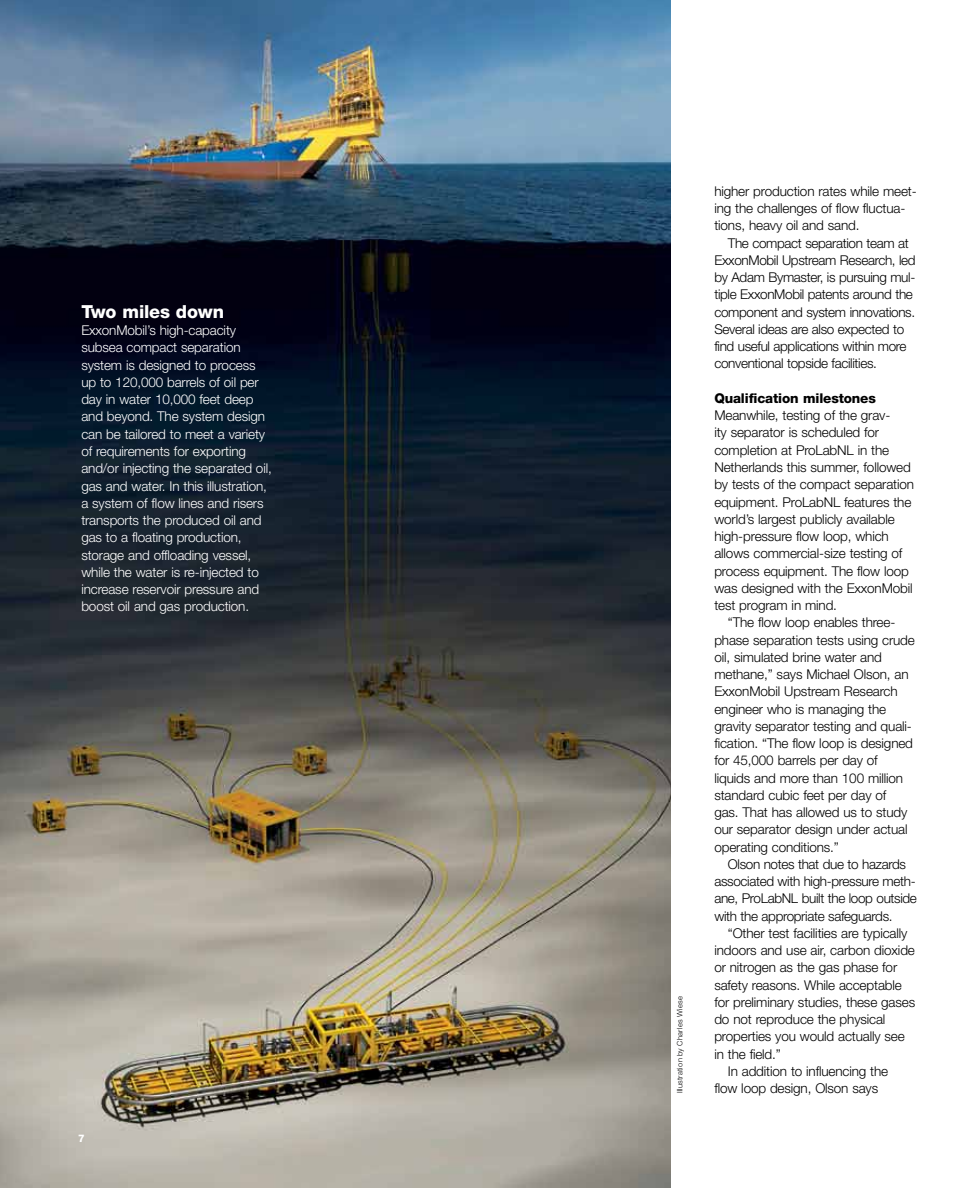
<style>
.page{position:relative;width:972px;height:1188px;background:#fff}
.page>*{position:absolute;margin:0;border:0;box-sizing:border-box;transform-origin:0 0}
.t1{font:800 18px "Helvetica Neue";letter-spacing:-.01em;color:#fff}
.t2{font:300 13.5px/17.2px "Helvetica Neue";letter-spacing:-.01em;color:#000}
.t3{font:300 13.5px/17.2px "Helvetica Neue";letter-spacing:-.01em;color:#fff}
.t4{font:800 13.5px "Helvetica Neue";letter-spacing:-.01em;color:#000}
.t5{font:800 10.5px "Helvetica Neue";color:#fff}
.t6{font:300 7.5px "Helvetica Neue";letter-spacing:.035em;color:#000}
</style>
<div class="page">
<img style="left:0;top:0;width:671px;height:1188px">
<h1 class="t1" style="left:81px;top:301px;width:144px">Two miles down</h1>
<p class="t3" style="left:81px;top:321px;width:192px">ExxonMobil’s high-capacity subsea compact separation system is designed to process up to 120,000 barrels of oil per day in water 10,000 feet deep and beyond. The system design can be tailored to meet a variety of requirements for exporting and/or injecting the separated oil, gas and water. In this illustration, a system of flow lines and risers transports the produced oil and gas to a floating production, storage and offloading vessel, while the water is re-injected to increase reservoir pressure and boost oil and gas production.</p>
<p class="t5" style="left:78px;top:1132px;width:8px">7</p>
<p class="t6" style="left:675px;top:1093px;width:98px;rotate:-90deg">Illustration by Charles Wiese</p>
<p class="t2" style="left:714px;top:182px;width:204px">higher production rates while meet&shy;ing the challenges of flow fluctua&shy;tions, heavy oil and sand.</p>
<p class="t2" style="left:714px;top:234px;width:203px;text-indent:14px">The compact separation team at ExxonMobil Upstream Research, led by Adam Bymaster, is pursuing mul&shy;tiple ExxonMobil patents around the component and system innovations.<br>Several ideas are also expected to find useful applications within more conventional topside facilities.</p>
<p class="t4" style="left:714px;top:390px;width:163px">Qualification milestones</p>
<p class="t2" style="left:714px;top:407px;width:201px">Meanwhile, testing of the grav-<br>ity separator is scheduled for completion at ProLabNL in the<br>Netherlands this summer, followed by tests of the compact separation equipment. ProLabNL features the world’s largest publicly available high-pressure flow loop, which allows commercial-size testing of process equipment. The flow loop was designed with the ExxonMobil test program in mind.</p>
<p class="t2" style="left:714px;top:614px;width:202px;text-indent:14px">“The flow loop enables three&shy;phase separation tests using crude oil, simulated brine water and methane,” says Michael Olson, an<br>ExxonMobil Upstream Research engineer who is managing the gravity separator testing and quali&shy;fication. “The flow loop is designed for 45,000 barrels per day of liquids and more than 100 million standard cubic feet per day of<br>gas. That has allowed us to study our separator design under actual operating conditions.”</p>
<p class="t2" style="left:714px;top:855px;width:204px;text-indent:14px">Olson notes that due to hazards associated with high-pressure meth&shy;ane, ProLabNL built the loop outside with the appropriate safeguards.</p>
<p class="t2" style="left:728px;top:924px;width:181px">“Other test facilities are typically</p>
<p class="t2" style="left:714px;top:941px;width:202px">indoors and use air, carbon dioxide</p>
<p class="t2" style="left:714px;top:959px;width:184px">or nitrogen as the gas phase for</p>
<p class="t2" style="left:714px;top:976px;width:189px">safety reasons. While acceptable</p>
<p class="t2" style="left:714px;top:993px;width:202px">for preliminary studies, these gases</p>
<p class="t2" style="left:714px;top:1010px;width:173px">do not reproduce the physical</p>
<p class="t2" style="left:714px;top:1028px;width:192px">properties you would actually see</p>
<p class="t2" style="left:714px;top:1045px;width:68px">in the field.”</p>
<p class="t2" style="left:728px;top:1062px;width:162px">In addition to influencing the</p>
<p class="t2" style="left:714px;top:1079px;width:165px">flow loop design, Olson says</p>
</div>
